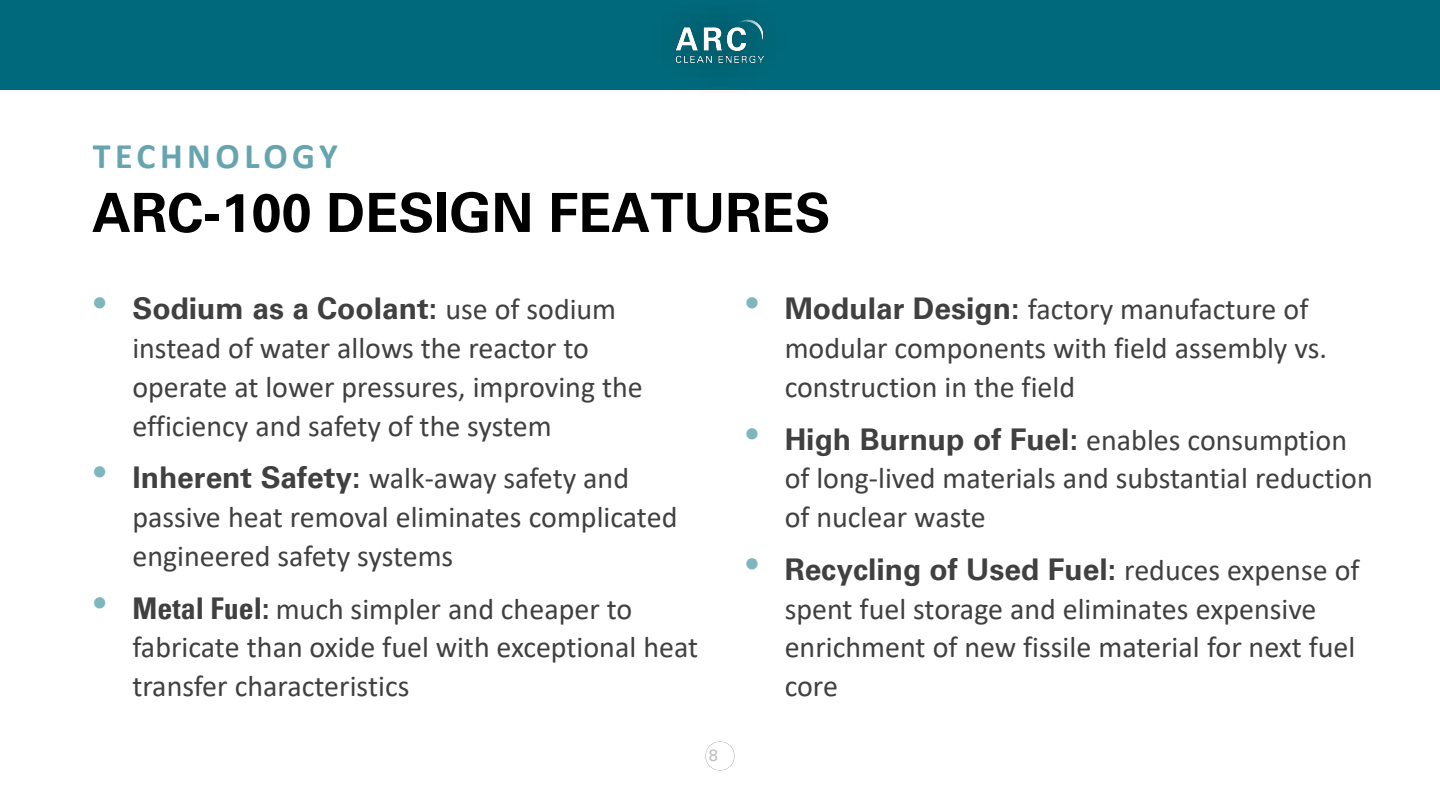
<style>
.page{position:relative;width:1440px;height:810px;background:#fff}
.page>*{position:absolute;margin:0;border:0;box-sizing:border-box;transform-origin:0 0}
.t1{font:700 54px "Univers";color:#000}
.t2{font:700 36px "Calibri";letter-spacing:.125em;color:#66a5b0}
.t3{font:30px/38.8px "Calibri";color:#404040}
.t4{font:16.5px "Univers";color:#bfbfbf}
.s1{font-family:"Arial";font-size:45px;color:#7fb5bd}
.s2{font-family:"Univers";font-weight:700}
.s3{font-family:"Univers";font-weight:700;font-stretch:condensed}
</style>
<div class="page">
<img style="left:706px;top:742px;width:28px;height:28px">
<div style="left:0;top:0;width:1440px;height:90px;background:#006a7c"></div>
<img style="left:675px;top:19px;width:89px;height:44px">
<p class="t2" style="left:93px;top:131px;width:247px">TECHNOLOGY</p>
<p class="t1" style="left:92px;top:181px;width:740px">ARC-100 DESIGN FEATURES</p>
<p class="t3" style="left:132px;top:289px;width:512px;text-indent:-40px"><span class="s1">•</span> <span class="s2">Sodium as a Coolant:</span> use of sodium instead of water allows the reactor to operate at lower pressures, improving the efficiency and safety of the system</p>
<p class="t3" style="left:132px;top:458px;width:547px;text-indent:-40px"><span class="s1">•</span> <span class="s3">I</span><span class="s2">nherent Safety:</span> walk-away safety and passive heat removal eliminates complicated engineered safety systems</p>
<p class="t3" style="left:132px;top:588px;width:567px;text-indent:-40px"><span class="s1">•</span> <span class="s3">Metal Fuel:</span> much simpler and cheaper to fabricate than oxide fuel with exceptional heat transfer characteristics</p>
<p class="t4" style="left:709px;top:745px;width:11px">8</p>
<p class="t3" style="left:785px;top:289px;width:544px;text-indent:-40px"><span class="s1">•</span> <span class="s2">Modular Design:</span> factory manufacture of modular components with field assembly vs. construction in the field</p>
<p class="t3" style="left:785px;top:419px;width:590px;text-indent:-41px"><span class="s1">•</span> <span class="s2">High Burnup of Fuel:</span> enables consumption of long-lived materials and substantial reduction of nuclear waste</p>
<p class="t3" style="left:785px;top:550px;width:576px;text-indent:-40px"><span class="s1">•</span> <span class="s2">Recycling of Used Fuel:</span> reduces expense of spent fuel storage and eliminates expensive enrichment of new fissile material for next fuel core</p>
</div>
